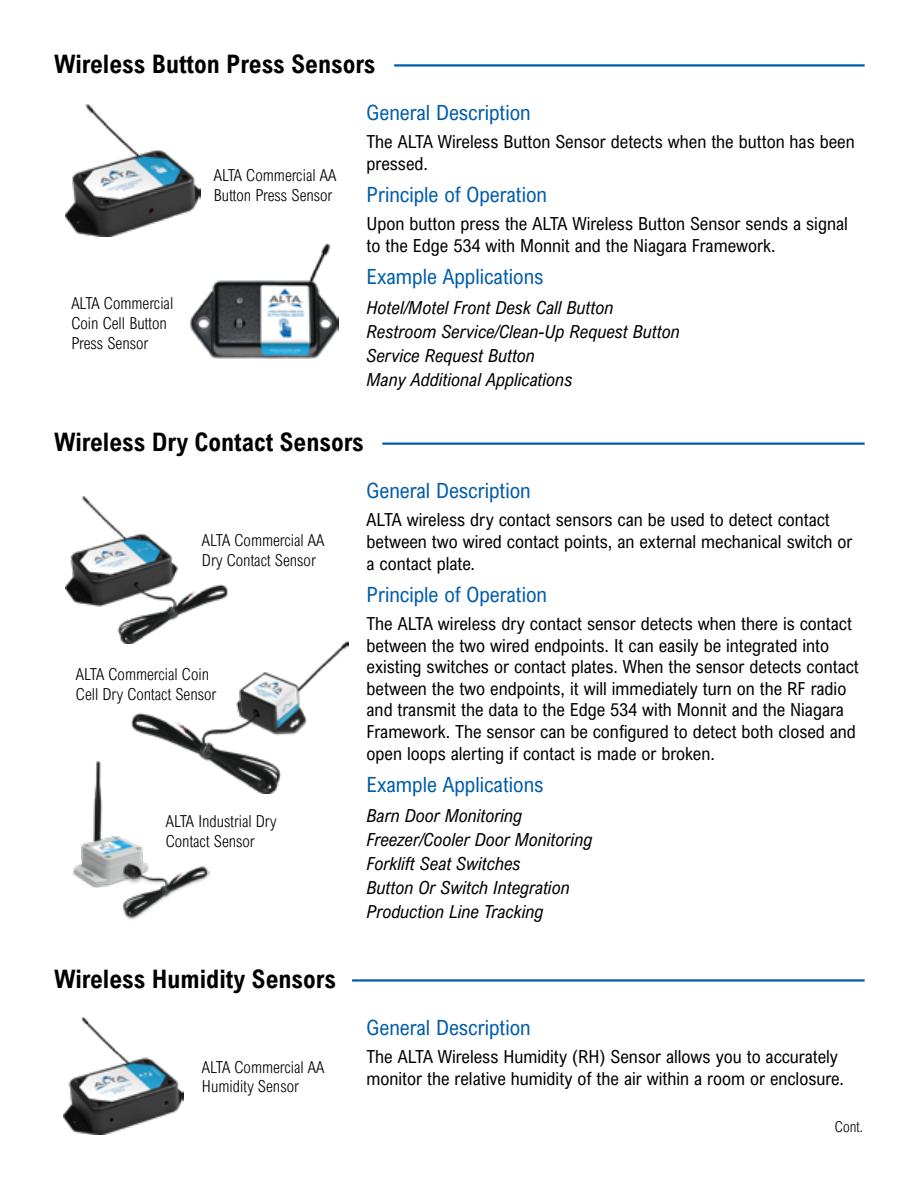
<style>
.page{position:relative;width:918px;height:1188px;background:#fff}
.page>*{position:absolute;margin:0;border:0;box-sizing:border-box;transform-origin:0 0}
.t1{font:700 25.5px "Arial Nova Cond";color:#000}
.t2{font:21px "Arial Nova Cond";color:#005ca9}
.t3{font:18px/21.6px "Arial Nova Cond";color:#000}
.t4{font:italic 18px/24px "Arial Nova Cond";color:#000}
.t5{font:300 16.5px/19.8px "Arial Nova Cond";color:#000}
.t6{font:300 15px "Arial Nova Cond";color:#000}
</style>
<div class="page">
<hr style="left:394px;top:64px;width:471px;height:3px;background:#005ca9">
<hr style="left:382px;top:443px;width:483px;height:2px;background:#005ca9">
<hr style="left:352px;top:979px;width:513px;height:3px;background:#005ca9">
<img style="left:65px;top:105px;width:136px;height:132px">
<img style="left:190px;top:243px;width:149px;height:116px">
<img style="left:131px;top:641px;width:217px;height:152px">
<img style="left:65px;top:496px;width:169px;height:148px">
<img style="left:72px;top:762px;width:138px;height:158px">
<img style="left:64px;top:1017px;width:120px;height:117px">
<h1 class="t1" style="left:55px;top:48px;width:322px">Wireless Button Press Sensors</h1>
<p class="t5" style="left:71px;top:293px;width:103px">ALTA Commercial<br>Coin Cell Button<br>Press Sensor</p>
<p class="t5" style="left:214px;top:165px;width:124px">ALTA Commercial AA<br>Button Press Sensor</p>
<p class="t2" style="left:367px;top:99px;width:166px">General Description</p>
<p class="t3" style="left:367px;top:131px;width:490px">The ALTA Wireless Button Sensor detects when the button has been pressed.</p>
<p class="t2" style="left:367px;top:181px;width:182px">Principle of Operation</p>
<p class="t3" style="left:367px;top:213px;width:483px">Upon button press the ALTA Wireless Button Sensor sends a signal to the Edge 534 with Monnit and the Niagara Framework.</p>
<p class="t2" style="left:367px;top:263px;width:179px">Example Applications</p>
<p class="t4" style="left:367px;top:296px;width:315px">Hotel/Motel Front Desk Call Button Restroom Service/Clean-Up Request Button Service Request Button<br>Many Additional Applications</p>
<h1 class="t1" style="left:55px;top:426px;width:311px">Wireless Dry Contact Sensors</h1>
<p class="t5" style="left:202px;top:530px;width:124px">ALTA Commercial AA<br>Dry Contact Sensor</p>
<p class="t5" style="left:76px;top:664px;width:142px">ALTA Commercial Coin<br>Cell Dry Contact Sensor</p>
<p class="t5" style="left:166px;top:811px;width:112px">ALTA Industrial Dry<br>Contact Sensor</p>
<h1 class="t1" style="left:55px;top:963px;width:283px">Wireless Humidity Sensors</h1>
<p class="t5" style="left:202px;top:1057px;width:124px">ALTA Commercial AA<br>Humidity Sensor</p>
<p class="t2" style="left:367px;top:478px;width:166px">General Description</p>
<p class="t3" style="left:367px;top:509px;width:487px">ALTA wireless dry contact sensors can be used to detect contact between two wired contact points, an external mechanical switch or a contact plate.</p>
<p class="t2" style="left:367px;top:581px;width:182px">Principle of Operation</p>
<p class="t3" style="left:367px;top:612px;width:494px">The ALTA wireless dry contact sensor detects when there is contact between the two wired endpoints. It can easily be integrated into existing switches or contact plates. When the sensor detects contact between the two endpoints, it will immediately turn on the RF radio and transmit the data to the Edge 534 with Monnit and the Niagara Framework. The sensor can be configured to detect both closed and open loops alerting if contact is made or broken.</p>
<p class="t2" style="left:367px;top:771px;width:179px">Example Applications</p>
<p class="t4" style="left:367px;top:804px;width:227px">Barn Door Monitoring<br>Freezer/Cooler Door Monitoring<br>Forklift Seat Switches<br>Button Or Switch Integration<br>Production Line Tracking</p>
<p class="t2" style="left:367px;top:1015px;width:166px">General Description</p>
<p class="t3" style="left:367px;top:1046px;width:479px">The ALTA Wireless Humidity (RH) Sensor allows you to accurately monitor the relative humidity of the air within a room or enclosure.</p>
<p class="t6" style="left:835px;top:1118px;width:30px">Cont.</p>
</div>
